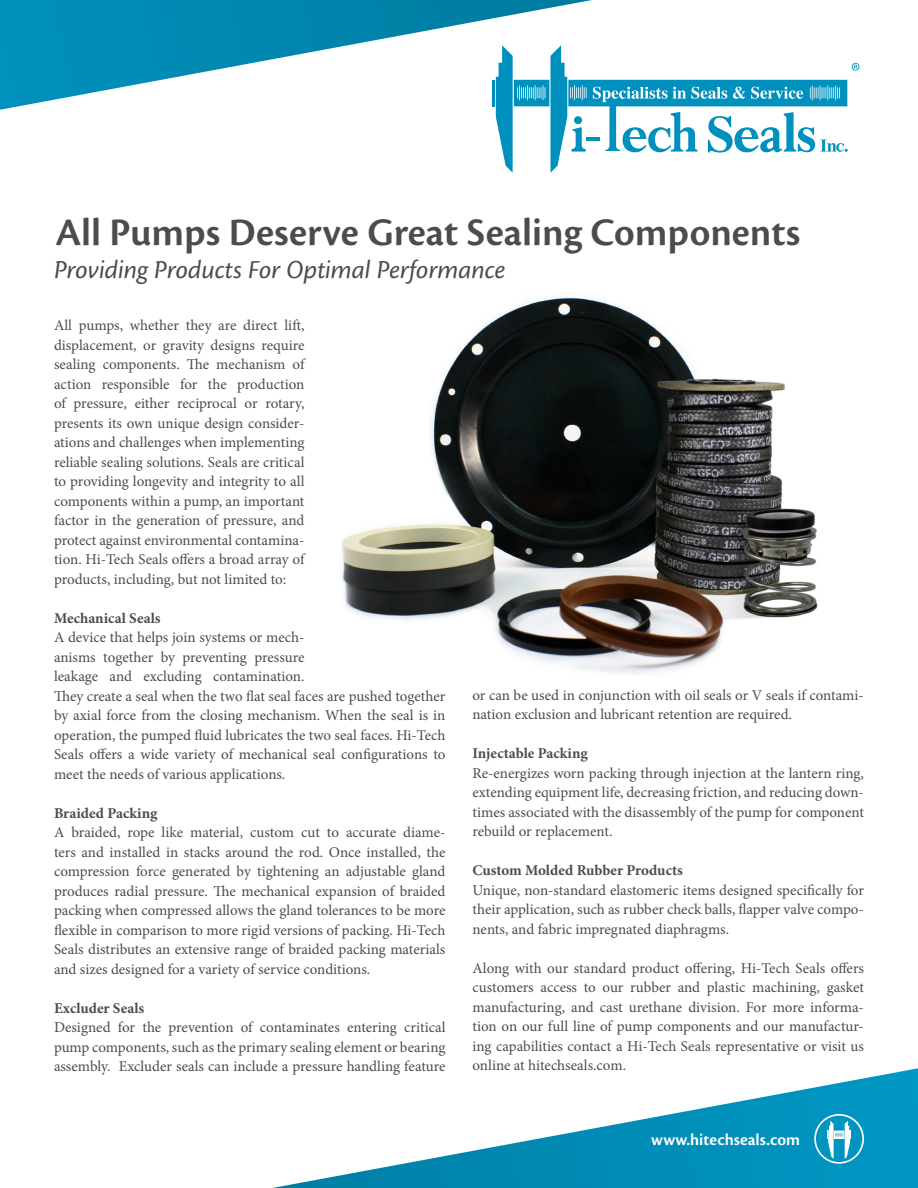
<style>
.page{position:relative;width:918px;height:1188px;background:#fff}
.page>*{position:absolute;margin:0;border:0;box-sizing:border-box;transform-origin:0 0}
.LIT_Large_Header{font:600 40.5px "Cronos Pro";color:#4b4c4d}
.LIT_Subtitles{font:italic 27px "Cronos Pro";letter-spacing:-.005em;color:#4b4c4d}
.t1{font:600 17.25px "Cronos Pro";color:#fff}
.LIT_Body_Text{font:15px/19.5px "Minion Pro";color:#4b4c4d;text-align:justify}
.LIT_SMALL_subtitle{font:700 15px "Minion Pro";color:#4b4c4d}
</style>
<div class="page">
<img style="left:341px;top:297px;width:477px;height:377px">
<svg style="left:496px;top:62px;width:363px;height:111px"></svg>
<svg style="left:272px;top:1068px;width:646px;height:120px"></svg>
<div style="left:814px;top:1114px;width:50px;height:50px;border:2px solid #fff;border-radius:50%"></div>
<svg style="left:827px;top:1121px;width:24px;height:38px"></svg>
<svg style="left:0;top:0;width:592px;height:110px"></svg>
<p class="LIT_Large_Header" style="left:56px;top:209px;width:746px">All Pumps Deserve Great Sealing Components</p>
<p class="LIT_Subtitles" style="left:54px;top:255px;width:453px">Providing Products For Optimal Performance</p>
<p class="LIT_Body_Text" style="left:54px;top:316px;width:252px">All pumps, whether they are direct lift, displacement, or gravity designs require sealing components. The mechanism of action responsible for the production of pressure, either reciprocal or rotary, presents its own unique design consider&shy;ations and challenges when implementing reliable sealing solutions. Seals are critical to providing longevity and integrity to all components within a pump, an important factor in the generation of pressure, and protect against environmental contamina&shy;tion. Hi-Tech Seals offers a broad array of products, including, but not limited to:</p>
<p class="LIT_SMALL_subtitle" style="left:54px;top:607px;width:108px">Mechanical Seals</p>
<p class="LIT_Body_Text" style="left:54px;top:628px;width:393px;text-align:left">A device that helps join systems or mech-<br>anisms together by preventing pressure<br>leakage and excluding contamination.<br>They create a seal when the two flat seal faces are pushed together by axial force from the closing mechanism. When the seal is in operation, the pumped fluid lubricates the two seal faces. Hi-Tech Seals offers a wide variety of mechanical seal configurations to meet the needs of various applications.</p>
<p class="LIT_SMALL_subtitle" style="left:54px;top:802px;width:105px">Braided Packing</p>
<p class="LIT_Body_Text" style="left:54px;top:823px;width:393px">A braided, rope like material, custom cut to accurate diame&shy;ters and installed in stacks around the rod. Once installed, the compression force generated by tightening an adjustable gland produces radial pressure. The mechanical expansion of braided packing when compressed allows the gland tolerances to be more flexible in comparison to more rigid versions of packing. Hi-Tech Seals distributes an extensive range of braided packing materials and sizes designed for a variety of service conditions.</p>
<p class="LIT_SMALL_subtitle" style="left:54px;top:997px;width:92px">Excluder Seals</p>
<p class="LIT_Body_Text" style="left:54px;top:1018px;width:393px">Designed for the prevention of contaminates entering critical pump components, such as the primary sealing element or bearing assembly. Excluder seals can include a pressure handling feature</p>
<p class="LIT_Body_Text" style="left:472px;top:685px;width:393px">or can be used in conjunction with oil seals or V seals if contami&shy;nation exclusion and lubricant retention are required.</p>
<p class="LIT_SMALL_subtitle" style="left:472px;top:743px;width:117px">Injectable Packing</p>
<p class="LIT_Body_Text" style="left:472px;top:763px;width:393px">Re-energizes worn packing through injection at the lantern ring, extending equipment life, decreasing friction, and reducing down&shy;times associated with the disassembly of the pump for component rebuild or replacement.</p>
<p class="LIT_SMALL_subtitle" style="left:472px;top:860px;width:212px">Custom Molded Rubber Products</p>
<p class="LIT_Body_Text" style="left:472px;top:880px;width:393px">Unique, non-standard elastomeric items designed specifically for their application, such as rubber check balls, flapper valve compo&shy;nents, and fabric impregnated diaphragms.</p>
<p class="LIT_Body_Text" style="left:472px;top:958px;width:393px">Along with our standard product offering, Hi-Tech Seals offers customers access to our rubber and plastic machining, gasket manufacturing, and cast urethane division. For more informa&shy;tion on our full line of pump components and our manufactur&shy;ing capabilities contact a Hi-Tech Seals representative or visit us online at hitechseals.com.</p>
<p class="t1" style="left:651px;top:1129px;width:150px">www.hitechseals.com</p>
</div>
